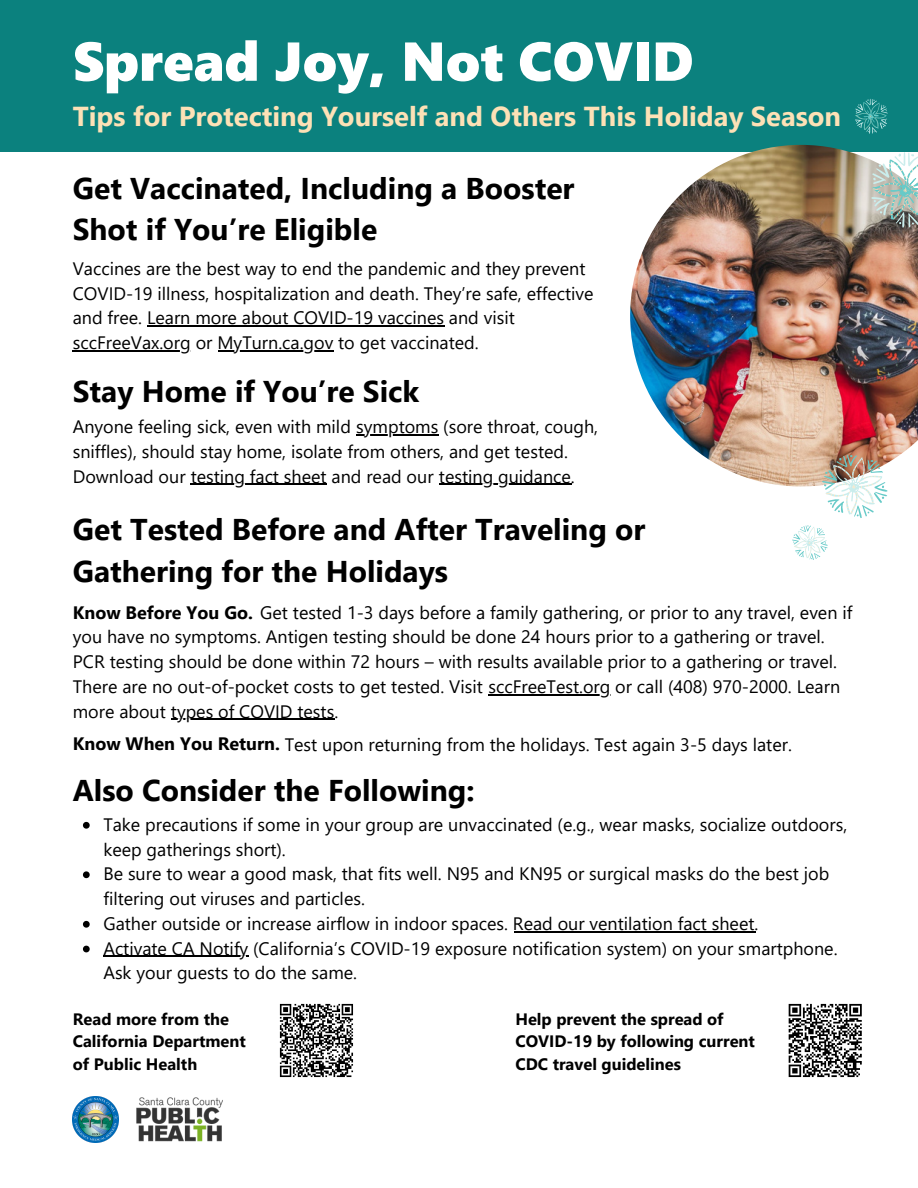
<style>
.page{position:relative;width:918px;height:1188px;background:#fff}
.page>*{position:absolute;margin:0;border:0;box-sizing:border-box;transform-origin:0 0}
.t1{font:54.75px "Segoe UI Black";color:#fff}
.t2{font:700 30px/41.7px "Segoe UI";color:#000}
.t3{font:700 27.45px "Segoe UI";color:#fde1b6}
.t4{font:18px/24.8px "Segoe UI";color:#000}
.t5{font:700 16.5px "Segoe UI";color:#000}
.s1{font-weight:700}
</style>
<div class="page">
<div style="left:0;top:0;width:918px;height:152px;background:#0b817e"></div>
<img style="left:630px;top:145px;width:288px;height:341px">
<hr style="left:356px;top:434px;width:82px;height:1px;background:#000">
<hr style="left:191px;top:484px;width:136px;height:1px;background:#000">
<hr style="left:439px;top:484px;width:132px;height:1px;background:#000">
<svg style="left:871px;top:152px;width:47px;height:76px"></svg>
<svg style="left:855px;top:99px;width:33px;height:35px"></svg>
<svg style="left:789px;top:446px;width:105px;height:114px"></svg>
<svg style="left:280px;top:1004px;width:73px;height:73px"></svg>
<svg style="left:789px;top:1004px;width:73px;height:73px"></svg>
<hr style="left:147px;top:326px;width:298px;height:1px;background:#000">
<hr style="left:73px;top:350px;width:118px;height:1px;background:#000">
<hr style="left:218px;top:350px;width:115px;height:1px;background:#000">
<hr style="left:489px;top:694px;width:122px;height:1px;background:#000">
<hr style="left:171px;top:719px;width:164px;height:1px;background:#000">
<svg style="left:83px;top:822px;width:7px;height:7px"></svg>
<svg style="left:83px;top:871px;width:7px;height:7px"></svg>
<svg style="left:83px;top:921px;width:7px;height:7px"></svg>
<hr style="left:514px;top:931px;width:242px;height:1px;background:#000">
<svg style="left:83px;top:946px;width:7px;height:6px"></svg>
<hr style="left:103px;top:956px;width:146px;height:1px;background:#000">
<img style="left:73px;top:1096px;width:46px;height:46px">
<img style="left:136px;top:1097px;width:87px;height:45px">
<h1 class="t1" style="left:73px;top:22px;width:622px">Spread Joy, Not COVID</h1>
<p class="t3" style="left:73px;top:96px;width:770px">Tips for Protecting Yourself and Others This Holiday Season</p>
<h2 class="t2" style="left:73px;top:165px;width:503px">Get Vaccinated, Including a Booster<br>Shot if You’re Eligible</h2>
<p class="t4" style="left:73px;top:255px;width:522px">Vaccines are the best way to end the pandemic and they prevent COVID-19 illness, hospitalization and death. They’re safe, effective and free. Learn more about COVID-19 vaccines and visit sccFreeVax.org or MyTurn.ca.gov to get vaccinated.</p>
<h2 class="t2" style="left:73px;top:369px;width:348px">Stay Home if You’re Sick</h2>
<p class="t4" style="left:73px;top:413px;width:527px">Anyone feeling sick, even with mild symptoms (sore throat, cough, sniffles), should stay home, isolate from others, and get tested.<br>Download our testing fact sheet and read our testing guidance.</p>
<h2 class="t2" style="left:73px;top:507px;width:574px">Get Tested Before and After Traveling or<br>Gathering for the Holidays</h2>
<p class="t4" style="left:73px;top:599px;width:781px"><span class="s1">Know Before You Go.</span> Get tested 1-3 days before a family gathering, or prior to any travel, even if</p>
<p class="t4" style="left:73px;top:624px;width:769px">you have no symptoms. Antigen testing should be done 24 hours prior to a gathering or travel.<br>PCR testing should be done within 72 hours – with results available prior to a gathering or travel.<br>There are no out-of-pocket costs to get tested. Visit sccFreeTest.org or call (408) 970-2000. Learn more about types of COVID tests.</p>
<p class="t4" style="left:73px;top:731px;width:721px"><span class="s1">Know When You Return.</span> Test upon returning from the holidays. Test again 3-5 days later.</p>
<h2 class="t2" style="left:73px;top:768px;width:403px">Also Consider the Following:</h2>
<p class="t4" style="left:103px;top:811px;width:745px">Take precautions if some in your group are unvaccinated (e.g., wear masks, socialize outdoors,</p>
<p class="t4" style="left:103px;top:836px;width:184px">keep gatherings short).</p>
<p class="t4" style="left:103px;top:861px;width:727px">Be sure to wear a good mask, that fits well. N95 and KN95 or surgical masks do the best job</p>
<p class="t4" style="left:103px;top:885px;width:263px">filtering out viruses and particles.</p>
<p class="t4" style="left:103px;top:910px;width:656px">Gather outside or increase airflow in indoor spaces. Read our ventilation fact sheet.</p>
<p class="t4" style="left:103px;top:935px;width:736px">Activate CA Notify (California’s COVID-19 exposure notification system) on your smartphone.</p>
<p class="t4" style="left:103px;top:960px;width:255px">Ask your guests to do the same.</p>
<p class="t5" style="left:73px;top:1007px;width:158px">Read more from the</p>
<p class="t5" style="left:515px;top:1007px;width:210px">Help prevent the spread of</p>
<p class="t5" style="left:73px;top:1030px;width:175px">California Department</p>
<p class="t5" style="left:515px;top:1030px;width:241px">COVID-19 by following current</p>
<p class="t5" style="left:73px;top:1052px;width:126px">of Public Health</p>
<p class="t5" style="left:515px;top:1052px;width:167px">CDC travel guidelines</p>
</div>
